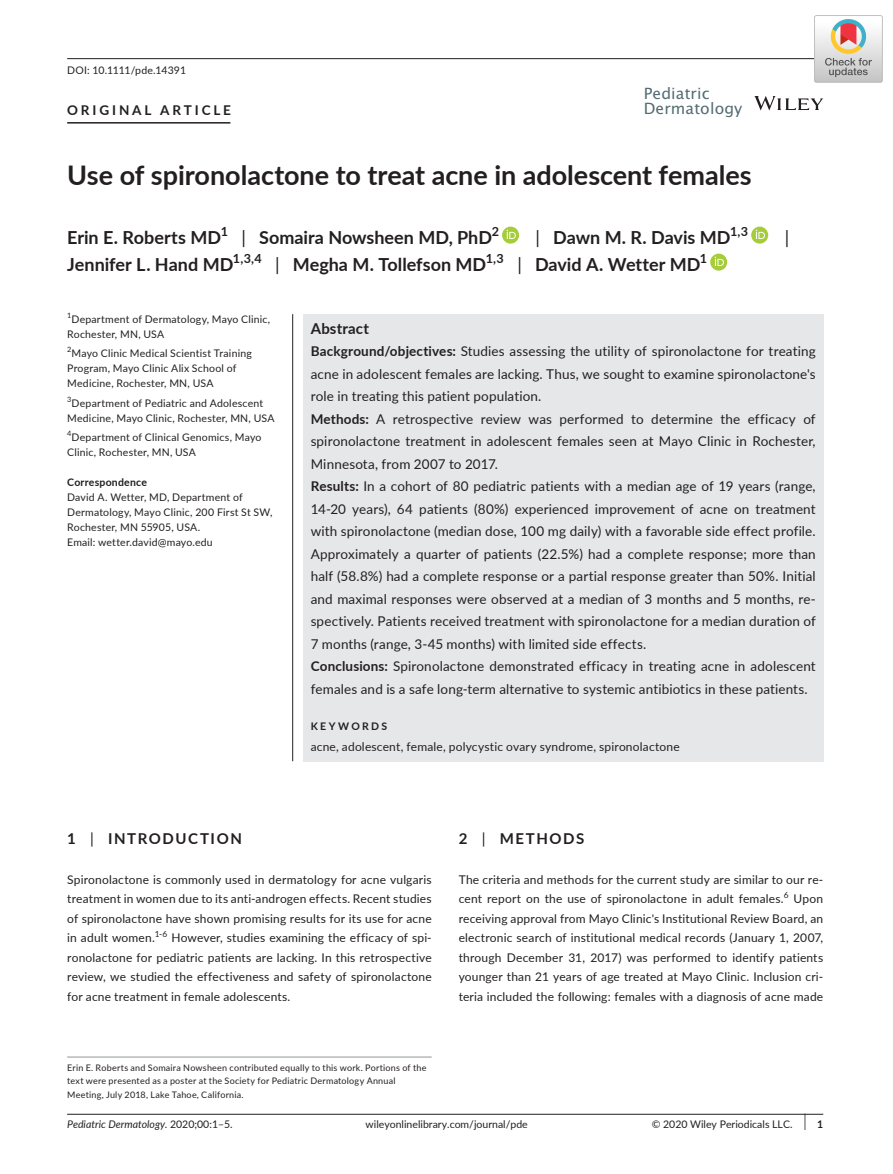
<style>
.page{position:relative;width:893px;height:1174px;background:#fff}
.page>*{position:absolute;margin:0;border:0;box-sizing:border-box;transform-origin:0 0}
.t1{font:700 27px "Lato";color:#231f20}
.t2{font:700 18px "Lato";color:#231f20}
.t3{font:18px "Lato";color:#231f20}
.t4{font:17.4px "Lato";color:#231f20;scale:.61 1}
.t5{font:15.45px/15px "Lucida Sans Unicode";letter-spacing:.01em;color:#546c74}
.t6{font:700 15px "Lato";letter-spacing:.1em;color:#231f20}
.t7{font:700 15px "Lato";letter-spacing:.015em;color:#231f20}
.t8{font:13.5px/22.5px "Lato";letter-spacing:.01em;color:#231f20}
.t9{font:700 13.5px "Lato";letter-spacing:.215em;color:#231f20}
.t10{font:700 12.6px "Lato";color:#231f20}
.t11{font:12px/19.5px "Lato";letter-spacing:.015em;color:#231f20;text-align:justify}
.t12{font:10.5px/15px "Lato";letter-spacing:.015em;color:#231f20}
.t13{font:italic 10.5px "Lato";color:#231f20}
.t14{font:700 10.5px "Lato";letter-spacing:.02em;color:#231f20}
.t15{font:700 10.5px "Lato";letter-spacing:.22em;color:#231f20}
.t16{font:9px/13.5px "Lato";letter-spacing:.025em;color:#231f20}
.t17{font:7.35px "Lato";color:#231f20}
.s1{font-weight:400}
.s2{font-weight:700}
.s3{font-style:normal}
.s4{font-weight:700;font-size:10.5px}
</style>
<div class="page">
<hr style="left:67px;top:1113px;width:756px;height:1px;background:#231f20">
<svg style="left:754px;top:96px;width:69px;height:14px"></svg>
<hr style="left:67px;top:58px;width:756px;height:1px;background:#231f20">
<hr style="left:67px;top:122px;width:163px;height:2px;background:#231f20">
<svg style="left:502px;top:227px;width:17px;height:17px"></svg>
<svg style="left:507px;top:230px;width:9px;height:9px"></svg>
<svg style="left:751px;top:227px;width:17px;height:17px"></svg>
<svg style="left:756px;top:230px;width:9px;height:9px"></svg>
<div style="left:710px;top:254px;width:17px;height:17px;background:#a5cd39;border-radius:50%"></div>
<svg style="left:715px;top:257px;width:9px;height:9px"></svg>
<hr style="left:67px;top:1056px;width:365px;height:1px;background:#939598">
<div style="left:303px;top:314px;width:520px;height:447px;background:#e6e7e9"></div>
<hr style="left:292px;top:314px;width:1px;height:447px;background:#231f20">
<img style="left:815px;top:15px;width:67px;height:68px">
<p class="t12" style="left:67px;top:62px;width:120px">DOI: 10.1111/pde.14391</p>
<p class="t9" style="left:67px;top:100px;width:165px">ORIGINAL ARTICLE</p>
<p class="t5" style="left:644px;top:86px;width:100px">Pediatric<br>Dermatology</p>
<h1 class="t1" style="left:67px;top:155px;width:686px">Use of spironolactone to treat acne in adolescent females</h1>
<h2 class="t2" style="left:67px;top:224px;width:156px">Erin E. Roberts MD</h2>
<p class="t10" style="left:221px;top:222px;width:9px">1</p>
<h2 class="t2" style="left:241px;top:224px;width:252px"><span class="s1">|</span> Somaira Nowsheen MD, PhD</h2>
<p class="t10" style="left:492px;top:222px;width:9px">2</p>
<h2 class="t2" style="left:536px;top:224px;width:196px"><span class="s1">|</span> Dawn M. R. Davis MD</h2>
<p class="t10" style="left:730px;top:222px;width:20px">1,3</p>
<h2 class="t3" style="left:785px;top:224px;width:6px">|</h2>
<h2 class="t2" style="left:67px;top:251px;width:168px">Jennifer L. Hand MD</h2>
<p class="t10" style="left:233px;top:249px;width:30px">1,3,4</p>
<h2 class="t2" style="left:275px;top:251px;width:213px"><span class="s1">|</span> Megha M. Tollefson MD</h2>
<p class="t10" style="left:486px;top:249px;width:20px">1,3</p>
<h2 class="t2" style="left:517px;top:251px;width:185px"><span class="s1">|</span> David A. Wetter MD</h2>
<p class="t10" style="left:700px;top:249px;width:9px">1</p>
<p class="t17" style="left:67px;top:310px;width:6px">1</p>
<p class="t12" style="left:67px;top:311px;width:205px;text-indent:4px">Department of Dermatology, Mayo Clinic,<br>Rochester, MN, USA</p>
<p class="t17" style="left:67px;top:344px;width:6px">2</p>
<p class="t12" style="left:67px;top:345px;width:186px;text-indent:4px">Mayo Clinic Medical Scientist Training<br>Program, Mayo Clinic Alix School of<br>Medicine, Rochester, MN, USA</p>
<p class="t17" style="left:67px;top:394px;width:6px">3</p>
<p class="t12" style="left:67px;top:395px;width:209px;text-indent:4px">Department of Pediatric and Adolescent<br>Medicine, Mayo Clinic, Rochester, MN, USA</p>
<p class="t12" style="left:67px;top:429px;width:196px"><sup>4</sup>Department of Clinical Genomics, Mayo<br>Clinic, Rochester, MN, USA</p>
<p class="t14" style="left:67px;top:474px;width:81px">Correspondence</p>
<p class="t12" style="left:67px;top:489px;width:207px">David A. Wetter, MD, Department of Dermatology, Mayo Clinic, 200 First St SW, Rochester, MN 55905, USA.<br>Email: wetter.david@mayo.edu</p>
<p class="t7" style="left:311px;top:317px;width:60px">Abstract</p>
<p class="t8" style="left:311px;top:339px;width:507px"><span class="s2">Background/objectives:</span> Studies assessing the utility of spironolactone for treating acne in adolescent females are lacking. Thus, we sought to examine spironolactone's role in treating this patient population.<br><span class="s2">Methods:</span> A retrospective review was performed to determine the efficacy of spironolactone treatment in adolescent females seen at Mayo Clinic in Rochester, Minnesota, from 2007 to 2017.<br><span class="s2">Results:</span> In a cohort of 80 pediatric patients with a median age of 19 years (range, 14-20 years), 64 patients (80%) experienced improvement of acne on treatment with spironolactone (median dose, 100 mg daily) with a favorable side effect profile.<br>Approximately a quarter of patients (22.5%) had a complete response; more than half (58.8%) had a complete response or a partial response greater than 50%. Initial and maximal responses were observed at a median of 3 months and 5 months, re&shy;spectively. Patients received treatment with spironolactone for a median duration of 7 months (range, 3-45 months) with limited side effects.<br><span class="s2">Conclusions:</span> Spironolactone demonstrated efficacy in treating acne in adolescent females and is a safe long-term alternative to systemic antibiotics in these patients.</p>
<p class="t15" style="left:311px;top:718px;width:78px">KEYWORDS</p>
<p class="t11" style="left:311px;top:736px;width:370px">acne, adolescent, female, polycystic ovary syndrome, spironolactone</p>
<p class="t6" style="left:67px;top:828px;width:176px">1 <span class="s1">|</span> INTRODUCTION</p>
<p class="t11" style="left:67px;top:869px;width:366px">Spironolactone is commonly used in dermatology for acne vulgaris treatment in women due to its anti-androgen effects. Recent studies of spironolactone have shown promising results for its use for acne in adult women.<sup>1-6</sup> However, studies examining the efficacy of spi&shy;ronolactone for pediatric patients are lacking. In this retrospective review, we studied the effectiveness and safety of spironolactone for acne treatment in female adolescents.</p>
<p class="t16" style="left:67px;top:1060px;width:361px">Erin E. Roberts and Somaira Nowsheen contributed equally to this work. Portions of the text were presented as a poster at the Society for Pediatric Dermatology Annual<br>Meeting, July 2018, Lake Tahoe, California.</p>
<p class="t6" style="left:459px;top:828px;width:127px">2 <span class="s1">|</span> METHODS</p>
<p class="t11" style="left:459px;top:869px;width:366px">The criteria and methods for the current study are similar to our re&shy;cent report on the use of spironolactone in adult females.<sup>6</sup> Upon receiving approval from Mayo Clinic's Institutional Review Board, an electronic search of institutional medical records (January 1, 2007, through December 31, 2017) was performed to identify patients younger than 21 years of age treated at Mayo Clinic. Inclusion cri&shy;teria included the following: females with a diagnosis of acne made</p>
<p class="t13" style="left:67px;top:1116px;width:167px">Pediatric Dermatology. <span class="s3">2020;00:1–5.</span></p>
<p class="t12" style="left:366px;top:1116px;width:164px">wileyonlinelibrary.com/journal/pde</p>
<p class="t4" style="left:804px;top:1108px;width:33px">| <span class="s4">1</span></p>
<p class="t12" style="left:652px;top:1116px;width:142px">© 2020 Wiley Periodicals LLC.</p>
</div>
